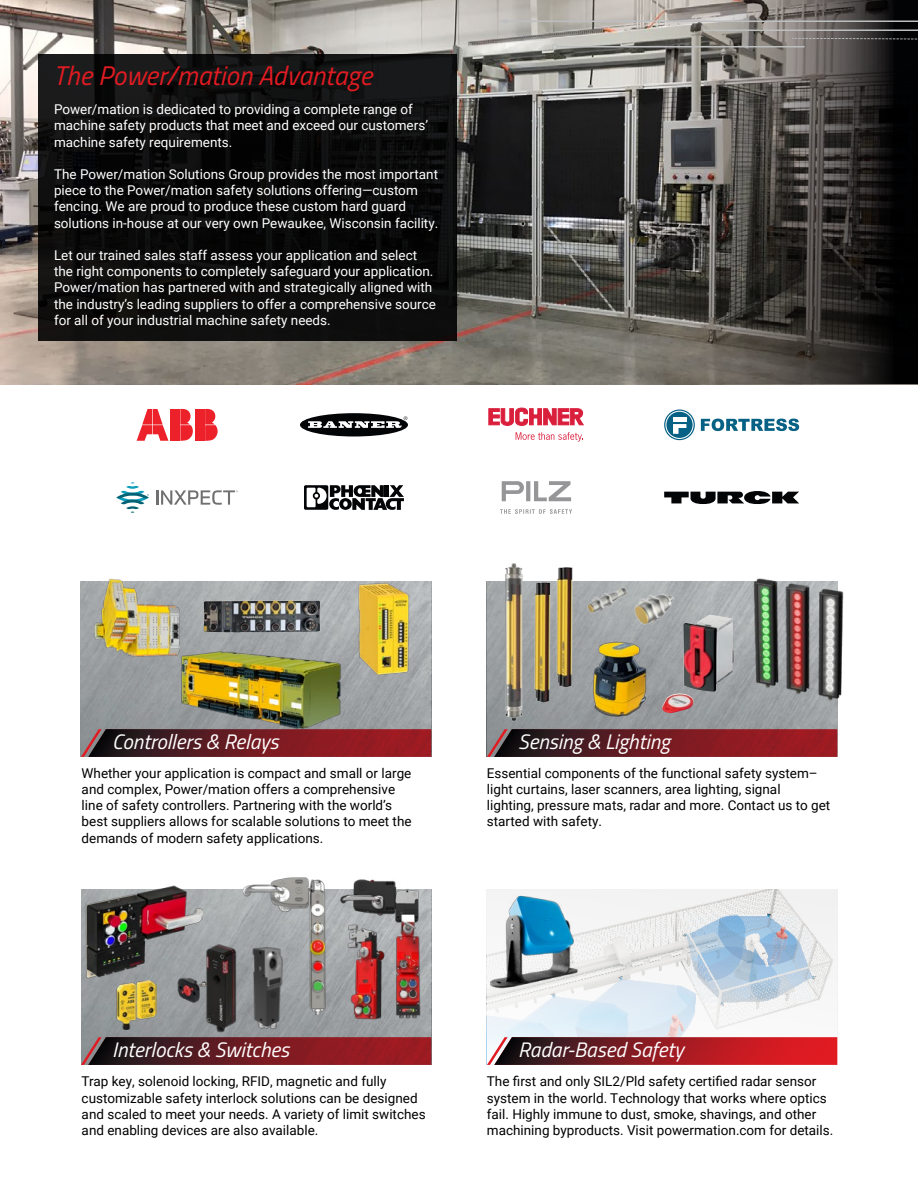
<style>
.page{position:relative;width:918px;height:1188px;background:#fff}
.page>*{position:absolute;margin:0;border:0;box-sizing:border-box;transform-origin:0 0}
.t1{font:italic 27px "Titillium Web";color:#e11b22}
.t2{font:italic 21px "Titillium Web";color:#fff}
.t3{font:13.5px/16.2px "Roboto";color:#000}
.t4{font:13.5px/16.2px "Roboto";color:#fff}
</style>
<div class="page">
<img style="left:0;top:0;width:917px;height:385px">
<hr style="left:917px;top:0;width:1px;height:1188px;background:#030406">
<svg style="left:81px;top:890px;width:350px;height:147px;background:#9ca0a2"></svg>
<svg style="left:81px;top:1037px;width:350px;height:28px;background:#6d1f25"></svg>
<img style="left:84px;top:886px;width:118px;height:92px">
<svg style="left:500px;top:481px;width:72px;height:33px"></svg>
<svg style="left:489px;top:408px;width:94px;height:18px"></svg>
<svg style="left:516px;top:432px;width:67px;height:10px"></svg>
<svg style="left:156px;top:490px;width:82px;height:15px"></svg>
<svg style="left:116px;top:482px;width:33px;height:31px"></svg>
<div style="left:171px;top:409px;width:9px;height:16px;background:#ed2129"></div>
<div style="left:195px;top:409px;width:10px;height:16px;background:#ed2129"></div>
<svg style="left:137px;top:409px;width:31px;height:32px"></svg>
<div style="left:171px;top:425px;width:9px;height:16px;background:#ed2129"></div>
<svg style="left:180px;top:409px;width:13px;height:32px"></svg>
<div style="left:195px;top:425px;width:10px;height:16px;background:#ed2129"></div>
<svg style="left:205px;top:409px;width:13px;height:32px"></svg>
<svg style="left:701px;top:419px;width:98px;height:12px"></svg>
<svg style="left:664px;top:410px;width:31px;height:30px"></svg>
<svg style="left:665px;top:411px;width:29px;height:28px"></svg>
<svg style="left:666px;top:412px;width:27px;height:26px"></svg>
<hr style="left:673px;top:417px;width:13px;height:4px;background:#fff">
<svg style="left:673px;top:424px;width:13px;height:10px"></svg>
<svg style="left:664px;top:491px;width:135px;height:13px"></svg>
<div style="left:300px;top:413px;width:108px;height:23px;background:#030406;border-radius:50%"></div>
<svg style="left:308px;top:416px;width:99px;height:12px"></svg>
<svg style="left:304px;top:485px;width:100px;height:25px"></svg>
<svg style="left:81px;top:582px;width:350px;height:147px;background:#a1a5a7"></svg>
<svg style="left:81px;top:729px;width:350px;height:28px;background:#6c1f25"></svg>
<svg style="left:487px;top:582px;width:350px;height:147px;background:#a0a4a6"></svg>
<svg style="left:487px;top:729px;width:350px;height:28px;background:#6d1f25"></svg>
<svg style="left:487px;top:890px;width:350px;height:147px"></svg>
<svg style="left:487px;top:1037px;width:350px;height:28px;background:#95242a"></svg>
<img style="left:115px;top:981px;width:41px;height:48px">
<img style="left:494px;top:563px;width:83px;height:164px">
<img style="left:352px;top:581px;width:63px;height:97px">
<img style="left:486px;top:890px;width:97px;height:102px">
<svg style="left:595px;top:0;width:322px;height:384px;background:#4c4945"></svg>
<div style="left:38px;top:54px;width:419px;height:287px;background:linear-gradient(to bottom,#0f1011,#090908)"></div>
<img style="left:237px;top:877px;width:97px;height:156px">
<img style="left:177px;top:651px;width:171px;height:84px">
<img style="left:577px;top:641px;width:81px;height:76px">
<img style="left:742px;top:578px;width:102px;height:129px">
<img style="left:245px;top:939px;width:48px;height:97px">
<img style="left:330px;top:877px;width:97px;height:151px">
<img style="left:80px;top:578px;width:124px;height:100px">
<img style="left:177px;top:943px;width:60px;height:89px">
<img style="left:588px;top:586px;width:42px;height:29px">
<img style="left:632px;top:592px;width:43px;height:35px">
<img style="left:204px;top:600px;width:116px;height:32px">
<hr style="left:557px;top:46px;width:248px;height:1px;background:#bcbec0">
<svg style="left:552px;top:44px;width:6px;height:6px"></svg>
<svg style="left:792px;top:38px;width:126px;height:2px"></svg>
<svg style="left:498px;top:19px;width:420px;height:12px;background:#9a9793"></svg>
<img style="left:662px;top:615px;width:72px;height:98px">
<h1 class="t1" style="left:54px;top:56px;width:320px">The Power/mation Advantage</h1>
<p class="t4" style="left:54px;top:101px;width:376px">Power/mation is dedicated to providing a complete range of machine safety products that meet and exceed our customers’ machine safety requirements.</p>
<p class="t4" style="left:54px;top:166px;width:386px">The Power/mation Solutions Group provides the most important piece to the Power/mation safety solutions offering—custom fencing. We are proud to produce these custom hard guard solutions in-house at our very own Pewaukee, Wisconsin facility.</p>
<p class="t4" style="left:54px;top:247px;width:383px">Let our trained sales staff assess your application and select the right components to completely safeguard your application.<br>Power/mation has partnered with and strategically aligned with the industry’s leading suppliers to offer a comprehensive source for all of your industrial machine safety needs.</p>
<h2 class="t2" style="left:112px;top:726px;width:168px">Controllers &amp; Relays</h2>
<h2 class="t2" style="left:518px;top:726px;width:153px">Sensing &amp; Lighting</h2>
<p class="t3" style="left:82px;top:764px;width:331px">Whether your application is compact and small or large and complex, Power/mation offers a comprehensive line of safety controllers. Partnering with the world’s best suppliers allows for scalable solutions to meet the demands of modern safety applications.</p>
<p class="t3" style="left:487px;top:764px;width:345px">Essential components of the functional safety system– light curtains, laser scanners, area lighting, signal lighting, pressure mats, radar and more. Contact us to get started with safety.</p>
<h2 class="t2" style="left:112px;top:1034px;width:178px">Interlocks &amp; Switches</h2>
<h2 class="t2" style="left:518px;top:1034px;width:167px">Radar-Based Safety</h2>
<p class="t3" style="left:82px;top:1073px;width:346px">Trap key, solenoid locking, RFID, magnetic and fully customizable safety interlock solutions can be designed and scaled to meet your needs. A variety of limit switches and enabling devices are also available.</p>
<p class="t3" style="left:487px;top:1073px;width:348px">The first and only SIL2/Pld safety certified radar sensor system in the world. Technology that works where optics fail. Highly immune to dust, smoke, shavings, and other machining byproducts. Visit powermation.com for details.</p>
</div>
